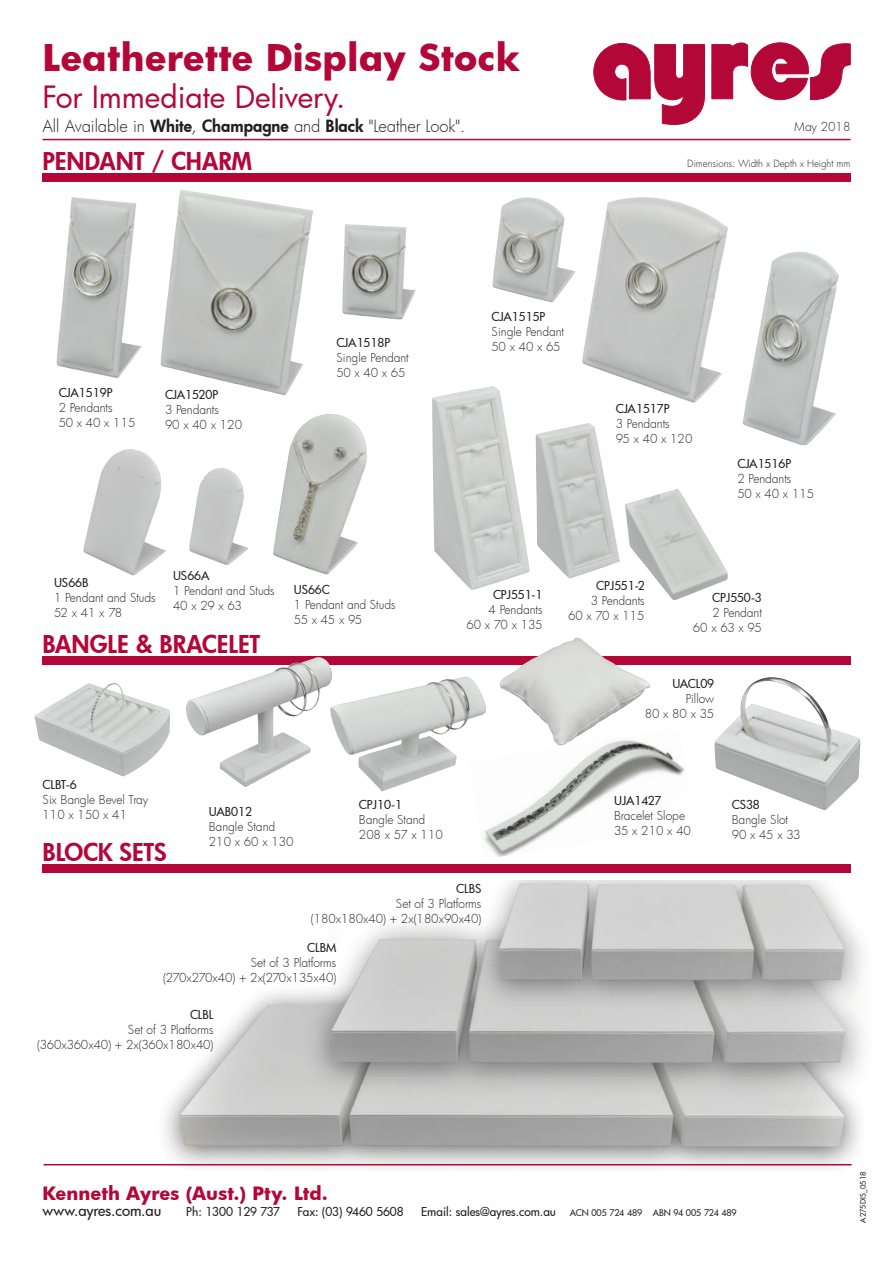
<style>
.page{position:relative;width:893px;height:1263px;background:#fff}
.page>*{position:absolute;margin:0;border:0;box-sizing:border-box;transform-origin:0 0}
.t1{font:700 36px "Futura";color:#b30738}
.t2{font:30px "Futura";color:#b30738}
.t3{font:800 24px "Futura";color:#b30738}
.t4{font:700 18px "Futura";color:#b30738}
.t5{font:300 16.5px "Futura";letter-spacing:-.005em;color:#231f20}
.t6{font:500 15px "Futura";letter-spacing:-.005em;color:#231f20}
.t7{font:300 12px/15px "Futura";letter-spacing:-.005em;color:#231f20}
.t8{font:500 12px "Futura";color:#231f20}
.t9{font:500 12px "Futura";letter-spacing:-.02em;color:#231f20}
.t10{font:300 9.75px "Futura";color:#231f20}
.t11{font:500 9px "Futura";letter-spacing:-.01em;color:#231f20}
.t12{font:500 7.5px "Futura";letter-spacing:.02em;color:#231f20}
.s1{font-weight:800}
.s2{font-size:12px}
</style>
<div class="page">
<img style="left:143px;top:880px;width:719px;height:290px">
<hr style="left:44px;top:1164px;width:807px;height:1px;background:#b30738">
<svg style="left:593px;top:43px;width:112px;height:82px"></svg>
<svg style="left:711px;top:42px;width:139px;height:58px"></svg>
<hr style="left:43px;top:139px;width:807px;height:1px;background:#b30738">
<div style="left:43px;top:173px;width:807px;height:9px;background:#b30738"></div>
<div style="left:43px;top:656px;width:807px;height:9px;background:#b30738"></div>
<img style="left:332px;top:676px;width:154px;height:116px">
<img style="left:468px;top:729px;width:216px;height:128px">
<img style="left:34px;top:683px;width:136px;height:94px">
<img style="left:186px;top:657px;width:146px;height:130px">
<img style="left:499px;top:638px;width:151px;height:107px">
<img style="left:56px;top:197px;width:86px;height:181px">
<img style="left:742px;top:252px;width:97px;height:193px">
<img style="left:273px;top:414px;width:94px;height:161px">
<img style="left:535px;top:423px;width:85px;height:156px">
<img style="left:342px;top:224px;width:74px;height:96px">
<img style="left:160px;top:189px;width:153px;height:207px">
<img style="left:582px;top:197px;width:146px;height:206px">
<img style="left:83px;top:449px;width:83px;height:127px">
<img style="left:432px;top:386px;width:98px;height:204px">
<img style="left:492px;top:197px;width:84px;height:106px">
<img style="left:189px;top:468px;width:59px;height:97px">
<img style="left:625px;top:489px;width:103px;height:111px">
<div style="left:43px;top:864px;width:807px;height:8px;background:#b30738"></div>
<img style="left:714px;top:677px;width:146px;height:133px">
<h1 class="t1" style="left:43px;top:32px;width:479px">Leatherette Display Stock</h1>
<h2 class="t2" style="left:43px;top:77px;width:304px">For Immediate Delivery.</h2>
<h3 class="t5" style="left:43px;top:115px;width:424px">All Available in <span class="s1">White</span>, <span class="s1">Champagne</span> and <span class="s1">Black</span> "Leather Look".</h3>
<p class="t7" style="left:794px;top:118px;width:58px">May 2018</p>
<h3 class="t3" style="left:43px;top:145px;width:211px">PENDANT / CHARM</h3>
<p class="t10" style="left:687px;top:157px;width:165px">Dimensions: Width x Depth x Height mm</p>
<p class="t8" style="left:59px;top:384px;width:55px">CJA1519P</p>
<p class="t7" style="left:59px;top:399px;width:78px">2 Pendants<br>50 x 40 x 115</p>
<p class="t8" style="left:492px;top:308px;width:55px">CJA1515P</p>
<p class="t7" style="left:492px;top:323px;width:74px">Single Pendant</p>
<p class="t8" style="left:336px;top:334px;width:55px">CJA1518P</p>
<p class="t7" style="left:492px;top:338px;width:71px">50 x 40 x 65</p>
<p class="t7" style="left:336px;top:350px;width:74px">Single Pendant<br>50 x 40 x 65</p>
<p class="t8" style="left:165px;top:387px;width:55px">CJA1520P</p>
<p class="t7" style="left:165px;top:402px;width:79px">3 Pendants<br>90 x 40 x 120</p>
<p class="t8" style="left:616px;top:401px;width:55px">CJA1517P</p>
<p class="t7" style="left:616px;top:416px;width:78px">3 Pendants<br>95 x 40 x 120</p>
<p class="t8" style="left:737px;top:456px;width:55px">CJA1516P</p>
<p class="t7" style="left:737px;top:471px;width:78px">2 Pendants<br>50 x 40 x 115</p>
<p class="t8" style="left:173px;top:568px;width:38px">US66A</p>
<p class="t7" style="left:173px;top:583px;width:103px">1 Pendant and Studs<br>40 x 29 x 63</p>
<p class="t8" style="left:712px;top:590px;width:51px">CPJ550-3</p>
<p class="t7" style="left:693px;top:605px;width:70px;text-align:right">2 Pendant<br>60 x 63 x 95</p>
<p class="t8" style="left:54px;top:574px;width:36px">US66B</p>
<p class="t7" style="left:54px;top:589px;width:103px">1 Pendant and Studs<br>52 x 41 x 78</p>
<p class="t8" style="left:493px;top:587px;width:51px">CPJ551-1</p>
<p class="t8" style="left:596px;top:577px;width:50px">CPJ551-2</p>
<p class="t7" style="left:568px;top:593px;width:78px;text-align:right">3 Pendants<br>60 x 70 x 115</p>
<p class="t8" style="left:294px;top:581px;width:37px">US66C</p>
<p class="t7" style="left:294px;top:597px;width:103px">1 Pendant and Studs<br>55 x 45 x 95</p>
<p class="t7" style="left:466px;top:602px;width:77px;text-align:right">4 Pendants<br>60 x 70 x 135</p>
<h3 class="t3" style="left:43px;top:628px;width:219px">BANGLE &amp; BRACELET</h3>
<p class="t8" style="left:43px;top:777px;width:36px">CLBT-6</p>
<p class="t7" style="left:43px;top:792px;width:107px">Six Bangle Bevel Tray<br>110 x 150 x 41</p>
<p class="t8" style="left:359px;top:796px;width:45px">CPJ10-1</p>
<p class="t8" style="left:209px;top:804px;width:45px">UAB012</p>
<p class="t7" style="left:209px;top:819px;width:86px">Bangle Stand<br>210 x 60 x 130</p>
<p class="t7" style="left:359px;top:812px;width:86px">Bangle Stand<br>208 x 57 x 110</p>
<h3 class="t3" style="left:43px;top:836px;width:126px">BLOCK SETS</h3>
<p class="t8" style="left:456px;top:881px;width:27px">CLBS</p>
<p class="t7" style="left:311px;top:896px;width:172px;text-align:right">Set of 3 Platforms<br>(180x180x40) + 2x(180x90x40)</p>
<p class="t8" style="left:307px;top:939px;width:31px">CLBM</p>
<p class="t7" style="left:163px;top:955px;width:175px;text-align:right">Set of 3 Platforms<br>(270x270x40) + 2x(270x135x40)</p>
<p class="t8" style="left:190px;top:1006px;width:25px">CLBL</p>
<p class="t7" style="left:37px;top:1022px;width:178px;text-align:right">Set of 3 Platforms<br>(360x360x40) + 2x(360x180x40)</p>
<p class="t8" style="left:672px;top:676px;width:43px">UACL09</p>
<p class="t7" style="left:645px;top:691px;width:71px;text-align:right">Pillow<br>80 x 80 x 35</p>
<p class="t9" style="left:614px;top:793px;width:49px">UJA1427</p>
<p class="t7" style="left:614px;top:808px;width:78px">Bracelet Slope<br>35 x 210 x 40</p>
<p class="t8" style="left:732px;top:796px;width:29px">CS38</p>
<p class="t7" style="left:732px;top:812px;width:70px">Bangle Slot<br>90 x 45 x 33</p>
<h3 class="t4" style="left:43px;top:1180px;width:287px">Kenneth Ayres (Aust.) Pty. Ltd.</h3>
<p class="t6" style="left:43px;top:1201px;width:120px">www.ayres.com.au</p>
<p class="t8" style="left:186px;top:1204px;width:95px">Ph: 1300 129 737</p>
<p class="t8" style="left:297px;top:1204px;width:108px">Fax: (03) 9460 5608</p>
<p class="t11" style="left:421px;top:1207px;width:317px"><span class="s2">Email: sales@ayres.com.au</span> ACN 005 724 489 ABN 94 005 724 489</p>
<p class="t12" style="left:858px;top:1223px;width:53px;rotate:-90deg">A275DIS_0518</p>
</div>
